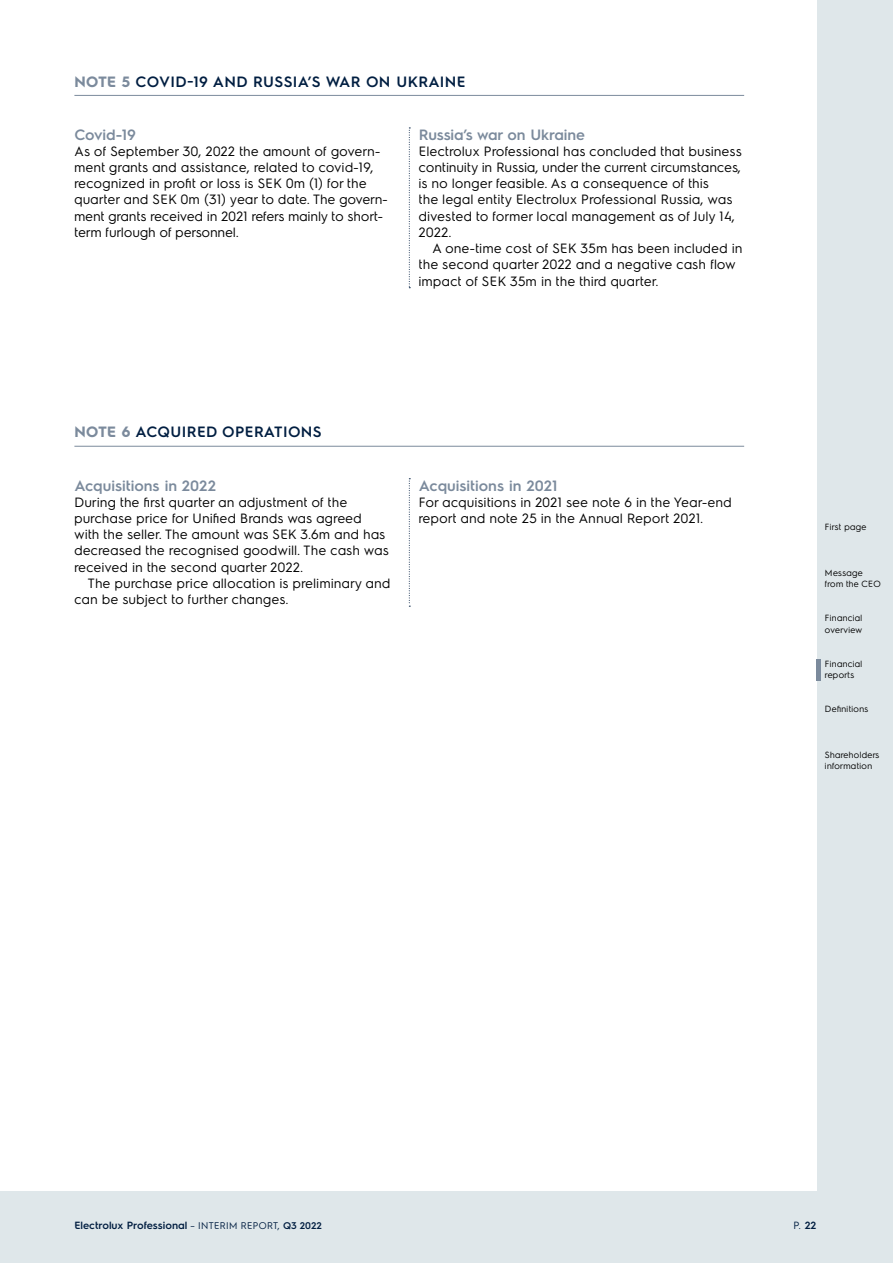
<style>
.page{position:relative;width:893px;height:1263px;background:#fff}
.page>*{position:absolute;margin:0;border:0;box-sizing:border-box;transform-origin:0 0}
.Mellanrubrik_2{font:600 15px "Electrolux Sans";color:#7b8a9c}
.Rubrik_not_Q_rapport{font:600 15px "Electrolux Sans";letter-spacing:.025em;color:#011e41}
.Bröd{font:13.5px/16.2px "Electrolux Sans";color:#000}
.Mellanrubrik_2-2{font:13.5px/16.2px "Electrolux Sans";color:#000}
.Inbröd{font:13.5px/16.2px "Electrolux Sans";color:#000}
.t1{font:600 10.5px "Electrolux Sans";color:#011e41}
.t2{font:10.5px "Electrolux Sans";color:#011e41}
.t3{font:9px/11.2px "Electrolux Sans";color:#000}
.s1{font-weight:700;color:#7b8a9c}
.s2{font-weight:400;font-size:9.75px}
.s3{font-size:9.75px}
.s4{font-weight:600}
</style>
<div class="page">
<div style="left:0;top:0;width:893px;height:1263px;background:linear-gradient(to right,#dfe7ea,#dfe7ea)"></div>
<div style="left:0;top:0;width:816px;height:1191px;background:#fff"></div>
<hr style="left:74px;top:95px;width:670px;height:1px;background:#7b8a9c">
<svg style="left:409px;top:128px;width:1px;height:160px"></svg>
<hr style="left:74px;top:446px;width:670px;height:1px;background:#7b8a9c">
<svg style="left:409px;top:478px;width:1px;height:129px"></svg>
<div style="left:816px;top:659px;width:5px;height:21px;background:#7b8a9c"></div>
<p class="Rubrik_not_Q_rapport" style="left:74px;top:71px;width:393px"><span class="s1">NOTE 5</span> COVID-19 AND RUSSIA’S WAR ON UKRAINE</p>
<p class="Mellanrubrik_2" style="left:74px;top:124px;width:63px">Covid-19</p>
<p class="Bröd" style="left:74px;top:142px;width:315px">As of September 30, 2022 the amount of govern&shy;ment grants and assistance, related to covid-19, recognized in profit or loss is SEK 0m (1) for the quarter and SEK 0m (31) year to date. The govern&shy;ment grants received in 2021 refers mainly to short&shy;term furlough of personnel.</p>
<p class="Mellanrubrik_2" style="left:419px;top:124px;width:168px">Russia’s war on Ukraine</p>
<p class="Bröd" style="left:419px;top:142px;width:325px">Electrolux Professional has concluded that business continuity in Russia, under the current circumstances, is no longer feasible. As a consequence of this<br>the legal entity Electrolux Professional Russia, was divested to former local management as of July 14, 2022.</p>
<p class="Inbröd" style="left:419px;top:239px;width:326px;text-indent:14px">A one-time cost of SEK 35m has been included in the second quarter 2022 and a negative cash flow impact of SEK 35m in the third quarter.</p>
<p class="Rubrik_not_Q_rapport" style="left:74px;top:422px;width:249px"><span class="s1">NOTE 6</span> ACQUIRED OPERATIONS</p>
<p class="Mellanrubrik_2" style="left:74px;top:475px;width:143px">Acquisitions in 2022</p>
<p class="Mellanrubrik_2-2" style="left:74px;top:493px;width:316px">During the first quarter an adjustment of the purchase price for Unified Brands was agreed with the seller. The amount was SEK 3.6m and has decreased the recognised goodwill. The cash was received in the second quarter 2022.</p>
<p class="Inbröd" style="left:74px;top:574px;width:318px;text-indent:14px">The purchase price allocation is preliminary and can be subject to further changes.</p>
<p class="Mellanrubrik_2" style="left:419px;top:475px;width:140px">Acquisitions in 2021</p>
<p class="Mellanrubrik_2-2" style="left:419px;top:493px;width:315px">For acquisitions in 2021 see note 6 in the Year-end report and note 25 in the Annual Report 2021.</p>
<p class="t3" style="left:825px;top:521px;width:43px">First page</p>
<p class="t3" style="left:825px;top:566px;width:58px">Message from the CEO</p>
<p class="t3" style="left:825px;top:612px;width:39px">Financial overview</p>
<p class="t3" style="left:825px;top:657px;width:39px">Financial reports</p>
<p class="t3" style="left:825px;top:703px;width:45px">Definitions</p>
<p class="t3" style="left:825px;top:748px;width:56px">Shareholders information</p>
<p class="t1" style="left:74px;top:1218px;width:249px">Electrolux Professional <span class="s2">– INTERIM REPORT,</span> <span class="s3">Q3 2022</span></p>
<p class="t2" style="left:793px;top:1218px;width:25px">P. <span class="s4">22</span></p>
</div>
